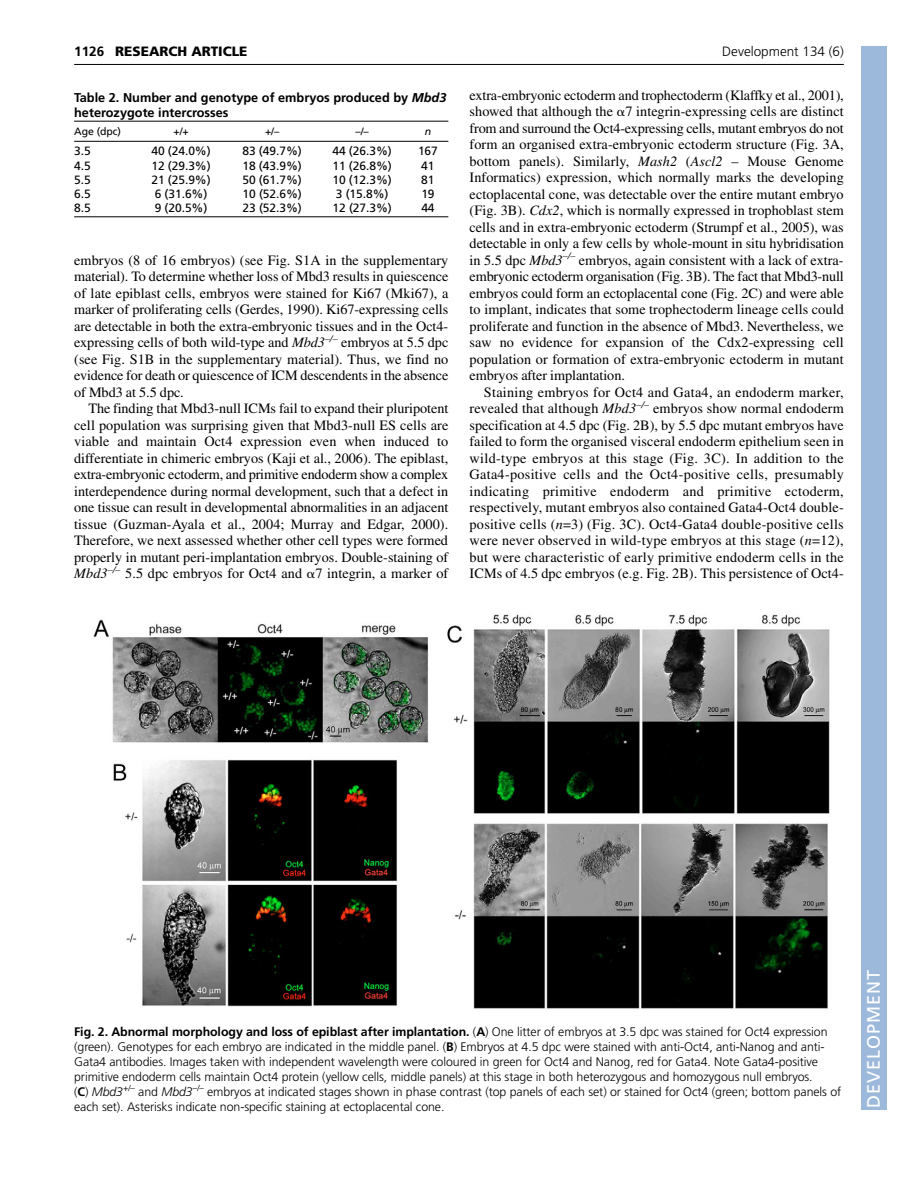
<style>
.page{position:relative;width:918px;height:1188px;background:#fff}
.page>*{position:absolute;margin:0;border:0;box-sizing:border-box;transform-origin:0 0}
.t1{font:18px "Frutiger LT Std";letter-spacing:.055em;color:#fff}
.t2{font:14.25px/16.5px "Times";letter-spacing:.005em;color:#000;text-align:justify}
.t3{font:300 13.5px "Frutiger LT Std";color:#000}
.t4{font:900 13.5px "Frutiger LT Std";color:#000}
.t5{font:700 13.5px "Frutiger LT Std";color:#000}
.t6{font:700 12.75px/15px "Frutiger LT Std";color:#000}
.t7{font:300 12.3px/15px "Frutiger LT Std";letter-spacing:-.005em;color:#000}
.t8{font:12px "Frutiger LT Std";letter-spacing:-.005em;color:#000}
.t9{font:10.5px "Frutiger LT Std";letter-spacing:-.005em;color:#000}
.t10{font:italic 10.5px "Frutiger LT Std";color:#000}
.s1{font-style:italic}
.s2{font-family:"Mathematical Pi One"}
.s3{font-weight:700}
</style>
<div class="page">
<div style="left:861px;top:46px;width:25px;height:1064px;background:#9cb9db"></div>
<hr style="left:74px;top:64px;width:770px;height:1px;background:#000">
<hr style="left:74px;top:121px;width:374px;height:1px;background:#000">
<hr style="left:74px;top:141px;width:374px;height:1px;background:#000">
<hr style="left:74px;top:217px;width:374px;height:1px;background:#000">
<img style="left:93px;top:614px;width:737px;height:395px">
<p class="t4" style="left:115px;top:46px;width:134px">RESEARCH ARTICLE</p>
<p class="t3" style="left:722px;top:46px;width:123px">Development 134 (6)</p>
<p class="t6" style="left:74px;top:91px;width:374px">Table 2. Number and genotype of embryos produced by <span class="s1">Mbd3 </span>heterozygote intercrosses</p>
<p class="t9" style="left:74px;top:127px;width:48px">Age (dpc)</p>
<p class="t9" style="left:173px;top:127px;width:17px">+/+</p>
<p class="t9" style="left:265px;top:127px;width:16px">+/–</p>
<p class="t9" style="left:356px;top:127px;width:15px">–/–</p>
<p class="t10" style="left:425px;top:127px;width:8px">n</p>
<p class="t8" style="left:74px;top:146px;width:18px">3.5</p>
<p class="t8" style="left:151px;top:146px;width:61px">40 (24.0%)</p>
<p class="t8" style="left:243px;top:146px;width:61px">83 (49.7%)</p>
<p class="t8" style="left:333px;top:146px;width:61px">44 (26.3%)</p>
<p class="t8" style="left:418px;top:146px;width:21px">167</p>
<p class="t8" style="left:74px;top:161px;width:18px">4.5</p>
<p class="t8" style="left:151px;top:161px;width:61px">12 (29.3%)</p>
<p class="t8" style="left:243px;top:161px;width:61px">18 (43.9%)</p>
<p class="t8" style="left:333px;top:161px;width:61px">11 (26.8%)</p>
<p class="t8" style="left:421px;top:161px;width:15px">41</p>
<p class="t8" style="left:74px;top:175px;width:18px">5.5</p>
<p class="t8" style="left:151px;top:175px;width:61px">21 (25.9%)</p>
<p class="t8" style="left:243px;top:175px;width:61px">50 (61.7%)</p>
<p class="t8" style="left:333px;top:175px;width:61px">10 (12.3%)</p>
<p class="t8" style="left:421px;top:175px;width:15px">81</p>
<p class="t8" style="left:74px;top:189px;width:18px">6.5</p>
<p class="t8" style="left:155px;top:189px;width:54px">6 (31.6%)</p>
<p class="t8" style="left:243px;top:189px;width:61px">10 (52.6%)</p>
<p class="t8" style="left:336px;top:189px;width:54px">3 (15.8%)</p>
<p class="t8" style="left:421px;top:189px;width:15px">19</p>
<p class="t8" style="left:74px;top:203px;width:18px">8.5</p>
<p class="t8" style="left:155px;top:203px;width:54px">9 (20.5%)</p>
<p class="t8" style="left:243px;top:203px;width:61px">23 (52.3%)</p>
<p class="t8" style="left:333px;top:203px;width:61px">12 (27.3%)</p>
<p class="t8" style="left:421px;top:203px;width:15px">44</p>
<p class="t5" style="left:74px;top:46px;width:32px">1126</p>
<p class="t2" style="left:470px;top:88px;width:376px">extra-embryonic ectoderm and trophectoderm (Klaffky et al., 2001), showed that although the <span class="s2">-</span>7 integrin-expressing cells are distinct from and surround the Oct4-expressing cells, mutant embryos do not form an organised extra-embryonic ectoderm structure (Fig. 3A, bottom panels). Similarly, <span class="s1">Mash2</span> (<span class="s1">Ascl2</span> – Mouse Genome Informatics) expression, which normally marks the developing ectoplacental cone, was detectable over the entire mutant embryo (Fig. 3B). <span class="s1">Cdx2</span>, which is normally expressed in trophoblast stem cells and in extra-embryonic ectoderm (Strumpf et al., 2005), was detectable in only a few cells by whole-mount in situ hybridisation in 5.5 dpc <span class="s1">Mbd3</span><sup>–/–</sup> embryos, again consistent with a lack of extra&shy;embryonic ectoderm organisation (Fig. 3B). The fact that Mbd3-null embryos could form an ectoplacental cone (Fig. 2C) and were able to implant, indicates that some trophectoderm lineage cells could proliferate and function in the absence of Mbd3. Nevertheless, we saw no evidence for expansion of the Cdx2-expressing cell population or formation of extra-embryonic ectoderm in mutant embryos after implantation.</p>
<p class="t2" style="left:470px;top:385px;width:376px;text-indent:14px">Staining embryos for Oct4 and Gata4, an endoderm marker, revealed that although <span class="s1">Mbd3</span><sup>–/–</sup> embryos show normal endoderm specification at 4.5 dpc (Fig. 2B), by 5.5 dpc mutant embryos have failed to form the organised visceral endoderm epithelium seen in wild-type embryos at this stage (Fig. 3C). In addition to the Gata4-positive cells and the Oct4-positive cells, presumably indicating primitive endoderm and primitive ectoderm, respectively, mutant embryos also contained Gata4-Oct4 double&shy;positive cells (<span class="s1">n</span>=3) (Fig. 3C). Oct4-Gata4 double-positive cells were never observed in wild-type embryos at this stage (<span class="s1">n</span>=12), but were characteristic of early primitive endoderm cells in the ICMs of 4.5 dpc embryos (e.g. Fig. 2B). This persistence of Oct4-</p>
<p class="t2" style="left:74px;top:253px;width:376px">embryos (8 of 16 embryos) (see Fig. S1A in the supplementary material). To determine whether loss of Mbd3 results in quiescence of late epiblast cells, embryos were stained for Ki67 (Mki67), a marker of proliferating cells (Gerdes, 1990). Ki67-expressing cells are detectable in both the extra-embryonic tissues and in the Oct4- expressing cells of both wild-type and <span class="s1">Mbd3</span><sup>–/–</sup> embryos at 5.5 dpc (see Fig. S1B in the supplementary material). Thus, we find no evidence for death or quiescence of ICM descendents in the absence of Mbd3 at 5.5 dpc.</p>
<p class="t2" style="left:74px;top:402px;width:376px;text-indent:14px">The finding that Mbd3-null ICMs fail to expand their pluripotent cell population was surprising given that Mbd3-null ES cells are viable and maintain Oct4 expression even when induced to differentiate in chimeric embryos (Kaji et al., 2006). The epiblast, extra-embryonic ectoderm, and primitive endoderm show a complex interdependence during normal development, such that a defect in one tissue can result in developmental abnormalities in an adjacent tissue (Guzman-Ayala et al., 2004; Murray and Edgar, 2000).<br>Therefore, we next assessed whether other cell types were formed properly in mutant peri-implantation embryos. Double-staining of <span class="s1">Mbd3</span><sup>–/–</sup> 5.5 dpc embryos for Oct4 and <span class="s2">-</span>7 integrin, a marker of</p>
<p class="t7" style="left:74px;top:1025px;width:769px"><span class="s3">Fig. 2. Abnormal morphology and loss of epiblast after implantation.</span> (<span class="s3">A</span>) One litter of embryos at 3.5 dpc was stained for Oct4 expression (green). Genotypes for each embryo are indicated in the middle panel. (<span class="s3">B</span>) Embryos at 4.5 dpc were stained with anti-Oct4, anti-Nanog and anti-Gata4 antibodies. Images taken with independent wavelength were coloured in green for Oct4 and Nanog, red for Gata4. Note Gata4-positive primitive endoderm cells maintain Oct4 protein (yellow cells, middle panels) at this stage in both heterozygous and homozygous null embryos.<br>(<span class="s3">C</span>) <span class="s1">Mbd3</span><sup>+/–</sup> and <span class="s1">Mbd3</span><sup>–/–</sup> embryos at indicated stages shown in phase contrast (top panels of each set) or stained for Oct4 (green; bottom panels of each set). Asterisks indicate non-specific staining at ectoplacental cone.</p>
<p class="t1" style="left:863px;top:1108px;width:140px;rotate:-90deg">DEVELOPMENT</p>
</div>
